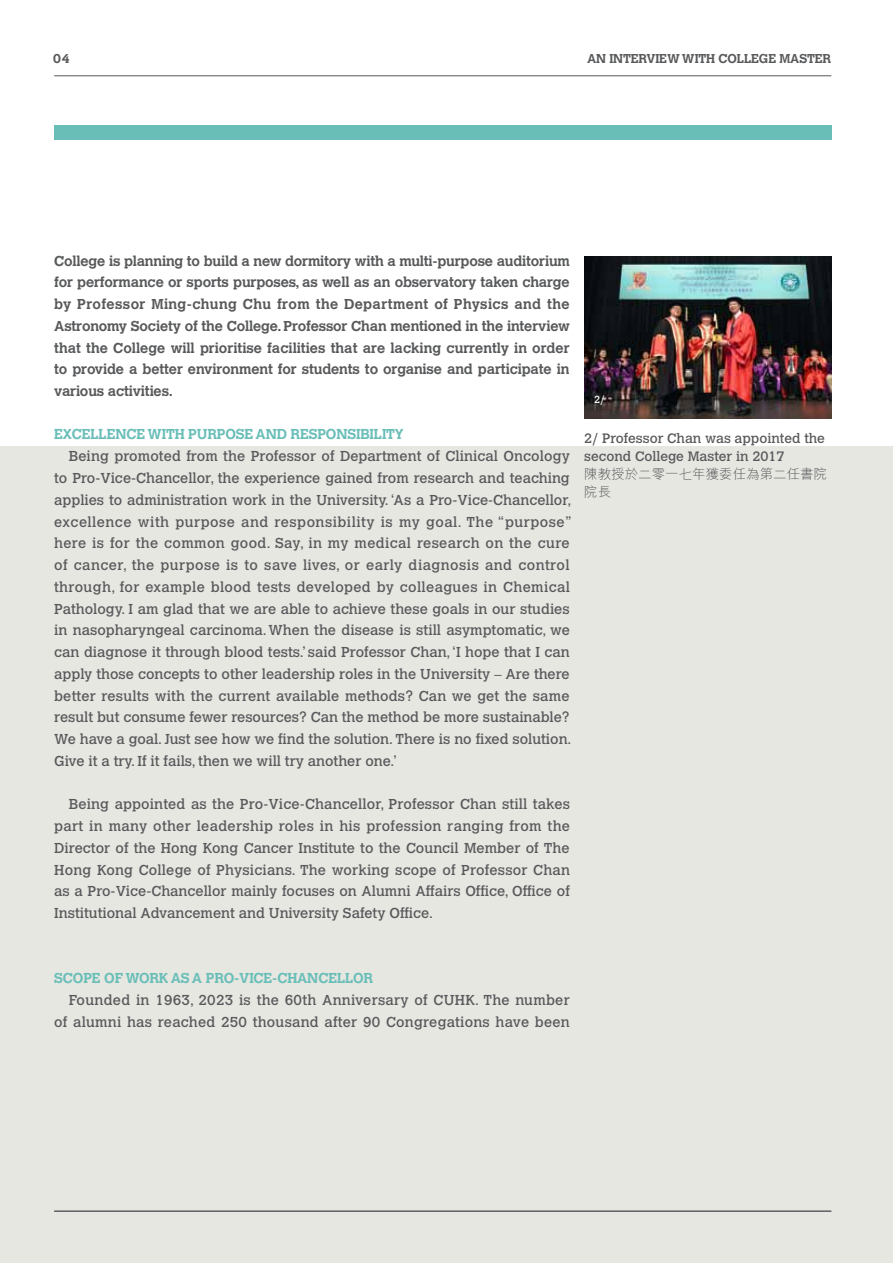
<style>
.page{position:relative;width:893px;height:1263px;background:#fff}
.page>*{position:absolute;margin:0;border:0;box-sizing:border-box;transform-origin:0 0}
.t1{font:14.25px/21.8px "Calvert";color:#58595b}
.t2{font:700 14.25px/21.8px "Calvert";letter-spacing:-.01em;color:#58595b;text-align:justify}
.t3{font:700 14.25px "Calvert MT Std";letter-spacing:-.01em;color:#6abeb8}
.t4{font:13.5px/18px "Calvert";color:#58595b}
.t5{font:300 13.5px/18px "M Hei HK";color:#58595b}
.t6{font:700 12.75px "Calvert";letter-spacing:-.01em;color:#58595b}
.t7{font:10.2px "Calvert";color:#fff}
</style>
<div class="page">
<div style="left:0;top:447px;width:893px;height:816px;background:#e7e7e2"></div>
<hr style="left:54px;top:76px;width:777px;height:1px;background:#58595b">
<hr style="left:54px;top:1211px;width:777px;height:1px;background:#58595b">
<div style="left:54px;top:125px;width:777px;height:14px;background:#6abeb8"></div>
<img style="left:584px;top:256px;width:247px;height:163px">
<p class="t6" style="left:53px;top:50px;width:18px">04</p>
<p class="t6" style="left:587px;top:50px;width:246px">AN INTERVIEW WITH COLLEGE MASTER</p>
<p class="t2" style="left:54px;top:249px;width:517px">College is planning to build a new dormitory with a multi-purpose auditorium for performance or sports purposes, as well as an observatory taken charge by Professor Ming-chung Chu from the Department of Physics and the Astronomy Society of the College. Professor Chan mentioned in the interview that the College will prioritise facilities that are lacking currently in order to provide a better environment for students to organise and participate in various activities.</p>
<p class="t3" style="left:54px;top:425px;width:351px">EXCELLENCE WITH PURPOSE AND RESPONSIBILITY</p>
<p class="t1" style="left:54px;top:446px;width:519px;text-indent:14px">Being promoted from the Professor of Department of Clinical Oncology to Pro-Vice-Chancellor, the experience gained from research and teaching applies to administration work in the University. ‘As a Pro-Vice-Chancellor, excellence with purpose and responsibility is my goal. The “purpose” here is for the common good. Say, in my medical research on the cure of cancer, the purpose is to save lives, or early diagnosis and control through, for example blood tests developed by colleagues in Chemical Pathology. I am glad that we are able to achieve these goals in our studies in nasopharyngeal carcinoma. When the disease is still asymptomatic, we can diagnose it through blood tests.’ said Professor Chan, ‘I hope that I can apply those concepts to other leadership roles in the University – Are there better results with the current available methods? Can we get the same result but consume fewer resources? Can the method be more sustainable?<br>We have a goal. Just see how we find the solution. There is no fixed solution.<br>Give it a try. If it fails, then we will try another one.’</p>
<p class="t1" style="left:54px;top:793px;width:517px;text-align:justify;text-indent:14px">Being appointed as the Pro-Vice-Chancellor, Professor Chan still takes part in many other leadership roles in his profession ranging from the Director of the Hong Kong Cancer Institute to the Council Member of The Hong Kong College of Physicians. The working scope of Professor Chan as a Pro-Vice-Chancellor mainly focuses on Alumni Affairs Office, Office of Institutional Advancement and University Safety Office.</p>
<p class="t7" style="left:594px;top:393px;width:12px">2/</p>
<p class="t4" style="left:584px;top:429px;width:242px">2/ Professor Chan was appointed the second College Master in 2017</p>
<p class="t5" style="left:584px;top:465px;width:244px">陳教授於二零一七年獲委任為第二任書院院長</p>
<p class="t3" style="left:54px;top:969px;width:320px">SCOPE OF WORK AS A PRO-VICE-CHANCELLOR</p>
<p class="t1" style="left:54px;top:989px;width:517px;text-align:right">Founded in 1963, 2023 is the 60th Anniversary of CUHK. The number of alumni has reached 250 thousand after 90 Congregations have been</p>
</div>
